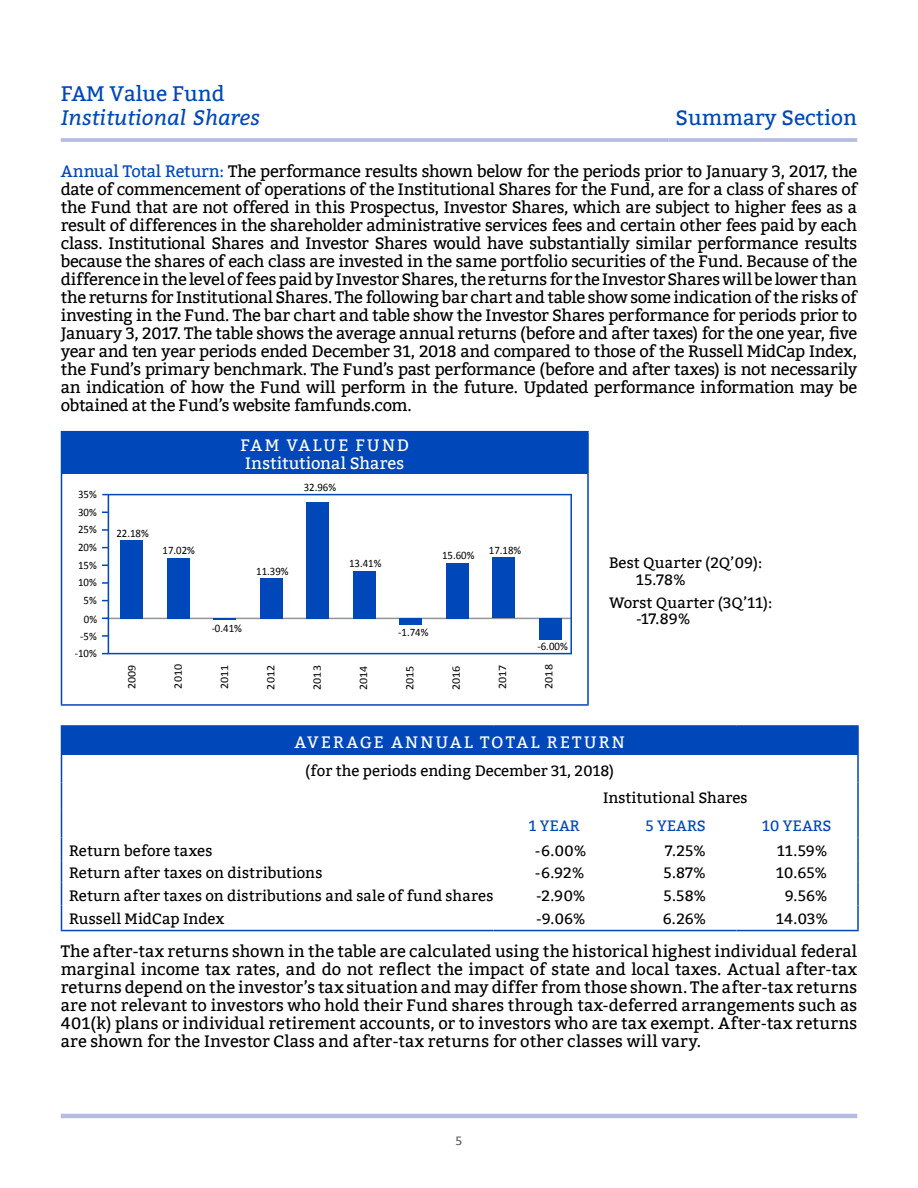
<style>
.page{position:relative;width:918px;height:1188px;background:#fff}
.page>*{position:absolute;margin:0;border:0;box-sizing:border-box;transform-origin:0 0}
.t1{font:21px "Bitter";color:#0047ba}
.t2{font:italic 21px "Bitter";color:#0047ba}
.t3{font:16.5px/18px "Bitter";letter-spacing:-.01em;color:#000;text-align:justify}
.t4{font:16.5px/18px "Bitter";letter-spacing:.015em;color:#fff}
.t5{font:16.5px "Bitter";letter-spacing:.125em;color:#fff}
.t6{font:15px/16.5px "Bitter";letter-spacing:.005em;color:#000}
.t7{font:15px "Bitter";color:#0047ba}
.t8{font:12px "Bitter";color:#58595b}
.t9{font:11.4px "Calibri";color:#000;scale:.95 1}
.t10{font:11.4px "Calibri";color:#000;scale:1.05 1}
.s1{color:#0047ba}
</style>
<div class="page">
<hr style="left:61px;top:1114px;width:796px;height:4px;background:#b6bdde">
<hr style="left:61px;top:138px;width:607px;height:4px;background:#b6bdde">
<hr style="left:668px;top:138px;width:189px;height:4px;background:#bec4e1">
<div style="left:62px;top:432px;width:526px;height:42px;background:#0047ba"></div>
<hr style="left:61px;top:432px;width:1px;height:42px;background:#0047ba">
<hr style="left:61px;top:431px;width:528px;height:1px;background:#0047ba">
<hr style="left:587px;top:432px;width:2px;height:42px;background:#0047ba">
<hr style="left:61px;top:474px;width:1px;height:230px;background:#0047ba">
<hr style="left:61px;top:704px;width:528px;height:2px;background:#0047ba">
<hr style="left:587px;top:474px;width:2px;height:230px;background:#0047ba">
<hr style="left:105px;top:618px;width:466px;height:1px;background:#939598">
<hr style="left:108px;top:494px;width:1px;height:160px;background:#0047ba">
<div style="left:120px;top:540px;width:23px;height:78px;background:#0047ba"></div>
<div style="left:167px;top:558px;width:22px;height:60px;background:#0047ba"></div>
<hr style="left:214px;top:618px;width:22px;height:2px;background:#0047ba">
<div style="left:260px;top:578px;width:22px;height:40px;background:#0047ba"></div>
<div style="left:307px;top:502px;width:22px;height:116px;background:#0047ba"></div>
<div style="left:353px;top:571px;width:23px;height:47px;background:#0047ba"></div>
<div style="left:400px;top:618px;width:22px;height:7px;background:#0047ba"></div>
<div style="left:446px;top:563px;width:23px;height:55px;background:#0047ba"></div>
<div style="left:493px;top:558px;width:22px;height:60px;background:#0047ba"></div>
<div style="left:539px;top:618px;width:23px;height:22px;background:#0047ba"></div>
<hr style="left:570px;top:494px;width:2px;height:160px;background:#0047ba">
<hr style="left:108px;top:653px;width:463px;height:1px;background:#0047ba">
<hr style="left:109px;top:494px;width:462px;height:1px;background:#0047ba">
<svg style="left:102px;top:635px;width:6px;height:2px"></svg>
<svg style="left:102px;top:529px;width:6px;height:2px"></svg>
<svg style="left:102px;top:582px;width:6px;height:2px"></svg>
<div style="left:62px;top:726px;width:796px;height:29px;background:#0047ba"></div>
<hr style="left:857px;top:755px;width:2px;height:27px;background:#0047ba">
<hr style="left:857px;top:782px;width:2px;height:28px;background:#0047ba">
<hr style="left:857px;top:837px;width:2px;height:23px;background:#0047ba">
<hr style="left:857px;top:860px;width:2px;height:23px;background:#0047ba">
<hr style="left:857px;top:883px;width:2px;height:22px;background:#0047ba">
<hr style="left:857px;top:905px;width:2px;height:25px;background:#0047ba">
<hr style="left:61px;top:930px;width:433px;height:1px;background:#0047ba">
<hr style="left:494px;top:930px;width:121px;height:1px;background:#0047ba">
<hr style="left:615px;top:930px;width:121px;height:1px;background:#0047ba">
<hr style="left:736px;top:930px;width:123px;height:1px;background:#0047ba">
<hr style="left:857px;top:810px;width:2px;height:27px;background:#0047ba">
<svg style="left:61px;top:727px;width:1px;height:203px"></svg>
<hr style="left:61px;top:725px;width:433px;height:2px;background:#0047ba">
<hr style="left:494px;top:725px;width:121px;height:2px;background:#0047ba">
<hr style="left:615px;top:725px;width:121px;height:2px;background:#0047ba">
<hr style="left:736px;top:725px;width:123px;height:2px;background:#0047ba">
<hr style="left:857px;top:727px;width:2px;height:28px;background:#0047ba">
<p class="t1" style="left:61px;top:81px;width:165px">FAM Value Fund</p>
<p class="t2" style="left:61px;top:102px;width:201px">Institutional Shares</p>
<p class="t1" style="left:676px;top:105px;width:183px">Summary Section</p>
<p class="t3" style="left:61px;top:163px;width:798px"><span class="s1">Annual Total Return:</span> The performance results shown below for the periods prior to January 3, 2017, the date of commencement of operations of the Institutional Shares for the Fund, are for a class of shares of the Fund that are not offered in this Prospectus, Investor Shares, which are subject to higher fees as a result of differences in the shareholder administrative services fees and certain other fees paid by each class. Institutional Shares and Investor Shares would have substantially similar performance results because the shares of each class are invested in the same portfolio securities of the Fund. Because of the difference in the level of fees paid by Investor Shares, the returns for the Investor Shares will be lower than the returns for Institutional Shares. The following bar chart and table show some indication of the risks of investing in the Fund. The bar chart and table show the Investor Shares performance for periods prior to January 3, 2017. The table shows the average annual returns (before and after taxes) for the one year, five year and ten year periods ended December 31, 2018 and compared to those of the Russell MidCap Index, the Fund’s primary benchmark. The Fund’s past performance (before and after taxes) is not necessarily an indication of how the Fund will perform in the future. Updated performance information may be obtained at the Fund’s website famfunds.com.</p>
<p class="t4" style="left:240px;top:437px;width:170px">FAM VALUE FUND<br>Institutional Shares</p>
<p class="t9" style="left:78px;top:487px;width:21px">35%</p>
<p class="t9" style="left:78px;top:505px;width:21px">30%</p>
<p class="t9" style="left:78px;top:522px;width:21px">25%</p>
<p class="t9" style="left:78px;top:540px;width:21px">20%</p>
<p class="t9" style="left:78px;top:558px;width:21px">15%</p>
<p class="t9" style="left:78px;top:576px;width:21px">10%</p>
<p class="t9" style="left:84px;top:593px;width:15px">5%</p>
<p class="t9" style="left:84px;top:612px;width:15px">0%</p>
<p class="t9" style="left:80px;top:629px;width:19px">-5%</p>
<p class="t9" style="left:75px;top:647px;width:25px">-10%</p>
<p class="t9" style="left:116px;top:526px;width:36px">22.18%</p>
<p class="t9" style="left:163px;top:544px;width:36px">17.02%</p>
<p class="t9" style="left:304px;top:480px;width:36px">32.96%</p>
<p class="t9" style="left:256px;top:564px;width:36px">11.39%</p>
<p class="t9" style="left:349px;top:556px;width:36px">13.41%</p>
<p class="t9" style="left:442px;top:548px;width:36px">15.60%</p>
<p class="t9" style="left:489px;top:544px;width:36px">17.18%</p>
<p class="t9" style="left:212px;top:621px;width:33px">-0.41%</p>
<p class="t9" style="left:398px;top:625px;width:33px">-1.74%</p>
<p class="t10" style="left:125px;top:689px;width:25px;rotate:-90deg">2009</p>
<p class="t10" style="left:171px;top:689px;width:25px;rotate:-90deg">2010</p>
<p class="t10" style="left:217px;top:689px;width:25px;rotate:-90deg">2011</p>
<p class="t10" style="left:264px;top:690px;width:25px;rotate:-90deg">2012</p>
<p class="t10" style="left:310px;top:690px;width:25px;rotate:-90deg">2013</p>
<p class="t10" style="left:356px;top:690px;width:25px;rotate:-90deg">2014</p>
<p class="t10" style="left:403px;top:690px;width:25px;rotate:-90deg">2015</p>
<p class="t10" style="left:449px;top:690px;width:25px;rotate:-90deg">2016</p>
<p class="t9" style="left:538px;top:639px;width:33px">-6.00%</p>
<p class="t10" style="left:495px;top:689px;width:25px;rotate:-90deg">2017</p>
<p class="t10" style="left:542px;top:689px;width:25px;rotate:-90deg">2018</p>
<p class="t6" style="left:636px;top:555px;width:128px;text-indent:-27px">Best Quarter (2Q’09):<br>15.78%</p>
<p class="t6" style="left:636px;top:595px;width:138px;text-indent:-27px">Worst Quarter (3Q’11): -17.89%</p>
<p class="t5" style="left:295px;top:733px;width:332px">AVERAGE ANNUAL TOTAL RETURN</p>
<p class="t6" style="left:603px;top:757px;width:146px;line-height:27.6px;text-indent:-298px">(for the periods ending December 31, 2018)<br>Institutional Shares</p>
<p class="t7" style="left:529px;top:817px;width:52px">1 YEAR</p>
<p class="t7" style="left:646px;top:817px;width:62px">5 YEARS</p>
<p class="t7" style="left:762px;top:817px;width:71px">10 YEARS</p>
<p class="t6" style="left:69px;top:843px;width:145px">Return before taxes</p>
<p class="t6" style="left:535px;top:843px;width:53px">-6.00%</p>
<p class="t6" style="left:665px;top:843px;width:42px">7.25%</p>
<p class="t6" style="left:777px;top:843px;width:52px">11.59%</p>
<p class="t6" style="left:69px;top:865px;width:255px">Return after taxes on distributions</p>
<p class="t6" style="left:535px;top:865px;width:51px">-6.92%</p>
<p class="t6" style="left:664px;top:865px;width:44px">5.87%</p>
<p class="t6" style="left:776px;top:865px;width:52px">10.65%</p>
<p class="t6" style="left:69px;top:888px;width:426px">Return after taxes on distributions and sale of fund shares</p>
<p class="t6" style="left:536px;top:888px;width:51px">-2.90%</p>
<p class="t6" style="left:664px;top:888px;width:44px">5.58%</p>
<p class="t6" style="left:785px;top:888px;width:44px">9.56%</p>
<p class="t6" style="left:69px;top:911px;width:157px">Russell MidCap Index</p>
<p class="t6" style="left:536px;top:911px;width:51px">-9.06%</p>
<p class="t6" style="left:663px;top:911px;width:45px">6.26%</p>
<p class="t6" style="left:776px;top:911px;width:53px">14.03%</p>
<p class="t3" style="left:61px;top:942px;width:798px">The after-tax returns shown in the table are calculated using the historical highest individual federal marginal income tax rates, and do not reflect the impact of state and local taxes. Actual after-tax returns depend on the investor’s tax situation and may differ from those shown. The after-tax returns are not relevant to investors who hold their Fund shares through tax-deferred arrangements such as 401(k) plans or individual retirement accounts, or to investors who are tax exempt. After-tax returns are shown for the Investor Class and after-tax returns for other classes will vary.</p>
<p class="t8" style="left:456px;top:1134px;width:8px">5</p>
</div>
